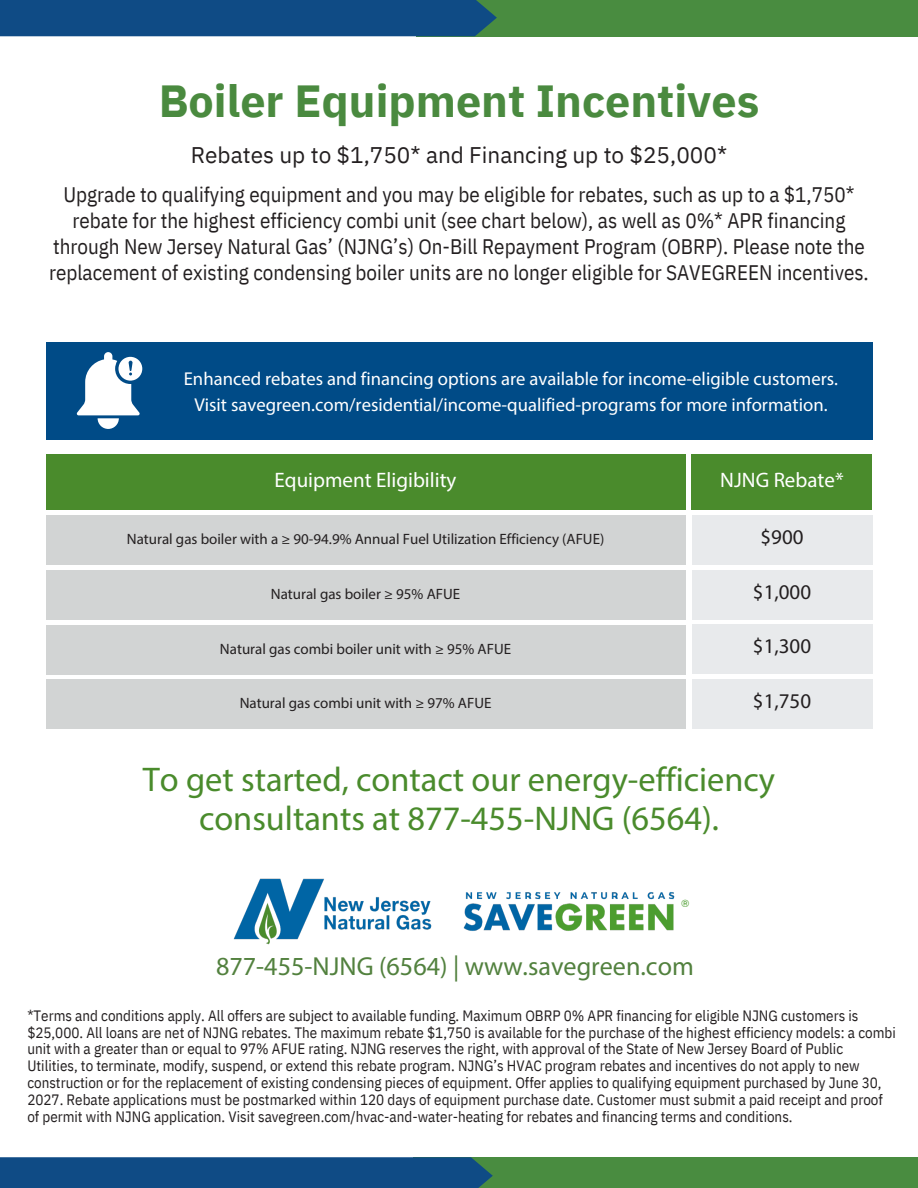
<style>
.page{position:relative;width:918px;height:1188px;background:#fff}
.page>*{position:absolute;margin:0;border:0;box-sizing:border-box;transform-origin:0 0}
.t1{font:700 44.85px "IBM Plex Sans";color:#4a8a3f}
.t2{font:34.35px/38.7px "Myriad Pro";color:#4a8b2c;text-align:center}
.t3{font:26.1px "Myriad Pro";color:#52813e}
.t4{font:22.65px "IBM Plex Sans";color:#231f20}
.t5{font:21px/25.8px "IBM Plex Sans Cond";color:#231f20;text-align:center}
.t6{font:21px "Myriad Pro";color:#fff}
.t7{font:21px "Myriad Pro";color:#231f20}
.t8{font:18.6px/25.8px "Myriad Pro";color:#fff;text-align:center}
.t9{font:15px/16.8px "IBM Plex Sans Cond";color:#231f20}
.t10{font:15px "Myriad Pro";color:#231f20}
.t11{font:500 10.35px "Montserrat";color:#4c9d2f}
</style>
<div class="page">
<div style="left:413px;top:1157px;width:505px;height:31px;background:#498c40"></div>
<div style="left:0;top:1157px;width:493px;height:31px;background:#0f4b85"></div>
<img style="left:233px;top:878px;width:199px;height:67px">
<img style="left:463px;top:892px;width:212px;height:39px">
<div style="left:46px;top:516px;width:639px;height:49px;background:#d2d4d4"></div>
<div style="left:692px;top:516px;width:180px;height:49px;background:#e8eaec"></div>
<div style="left:46px;top:454px;width:639px;height:56px;background:#4a8b2c"></div>
<div style="left:692px;top:454px;width:180px;height:56px;background:#4a8b2c"></div>
<div style="left:46px;top:625px;width:639px;height:49px;background:#d2d4d4"></div>
<div style="left:692px;top:625px;width:180px;height:49px;background:#e8eaec"></div>
<div style="left:46px;top:571px;width:639px;height:49px;background:#d2d4d4"></div>
<div style="left:692px;top:570px;width:180px;height:50px;background:#e8eaec"></div>
<div style="left:46px;top:680px;width:639px;height:49px;background:#d2d4d4"></div>
<div style="left:692px;top:679px;width:180px;height:49px;background:#e8eaec"></div>
<div style="left:417px;top:0;width:501px;height:36px;background:#498c40"></div>
<div style="left:0;top:0;width:497px;height:36px;background:#0f4b85"></div>
<div style="left:46px;top:342px;width:826px;height:97px;background:#004b87"></div>
<div style="left:119px;top:357px;width:23px;height:24px;background:#fff;border-radius:50%"></div>
<svg style="left:76px;top:352px;width:64px;height:77px"></svg>
<h4 class="t1" style="left:159px;top:71px;width:602px">Boiler Equipment Incentives</h4>
<h4 class="t4" style="left:191px;top:139px;width:538px">Rebates up to $1,750* and Financing up to $25,000*</h4>
<h4 class="t5" style="left:49px;top:181px;width:821px">Upgrade to qualifying equipment and you may be eligible for rebates, such as up to a $1,750* rebate for the highest efficiency combi unit (see chart below), as well as 0%* APR financing through New Jersey Natural Gas’ (NJNG’s) On-Bill Repayment Program (OBRP). Please note the replacement of existing condensing boiler units are no longer eligible for SAVEGREEN incentives.</h4>
<p class="t8" style="left:184px;top:368px;width:656px">Enhanced rebates and financing options are available for income-eligible customers.<br>Visit savegreen.com/residential/income-qualified-programs for more information.</p>
<h4 class="t6" style="left:275px;top:471px;width:183px">Equipment Eligibility</h4>
<h4 class="t6" style="left:720px;top:471px;width:125px">NJNG Rebate*</h4>
<p class="t10" style="left:127px;top:533px;width:479px">Natural gas boiler with a ≥ 90-94.9% Annual Fuel Utilization Efficiency (AFUE)</p>
<p class="t7" style="left:760px;top:529px;width:45px">$900</p>
<p class="t10" style="left:271px;top:588px;width:191px">Natural gas boiler ≥ 95% AFUE</p>
<p class="t7" style="left:753px;top:584px;width:60px">$1,000</p>
<p class="t10" style="left:220px;top:642px;width:293px">Natural gas combi boiler unit with ≥ 95% AFUE</p>
<p class="t7" style="left:753px;top:638px;width:60px">$1,300</p>
<h4 class="t10" style="left:240px;top:697px;width:253px">Natural gas combi unit with ≥ 97% AFUE</h4>
<h4 class="t7" style="left:753px;top:692px;width:60px">$1,750</h4>
<h1 class="t2" style="left:143px;top:763px;width:634px">To get started, contact our energy-efficiency consultants at 877-455-NJNG (6564).</h1>
<h4 class="t11" style="left:681px;top:897px;width:10px">®</h4>
<h3 class="t3" style="left:216px;top:955px;width:479px">877-455-NJNG (6564) | www.savegreen.com</h3>
<h4 class="t9" style="left:27px;top:1007px;width:870px">*Terms and conditions apply. All offers are subject to available funding. Maximum OBRP 0% APR financing for eligible NJNG customers is $25,000. All loans are net of NJNG rebates. The maximum rebate $1,750 is available for the purchase of the highest efficiency models: a combi unit with a greater than or equal to 97% AFUE rating. NJNG reserves the right, with approval of the State of New Jersey Board of Public Utilities, to terminate, modify, suspend, or extend this rebate program. NJNG’s HVAC program rebates and incentives do not apply to new construction or for the replacement of existing condensing pieces of equipment. Offer applies to qualifying equipment purchased by June 30, 2027. Rebate applications must be postmarked within 120 days of equipment purchase date. Customer must submit a paid receipt and proof of permit with NJNG application. Visit savegreen.com/hvac-and-water-heating for rebates and financing terms and conditions.</h4>
</div>
